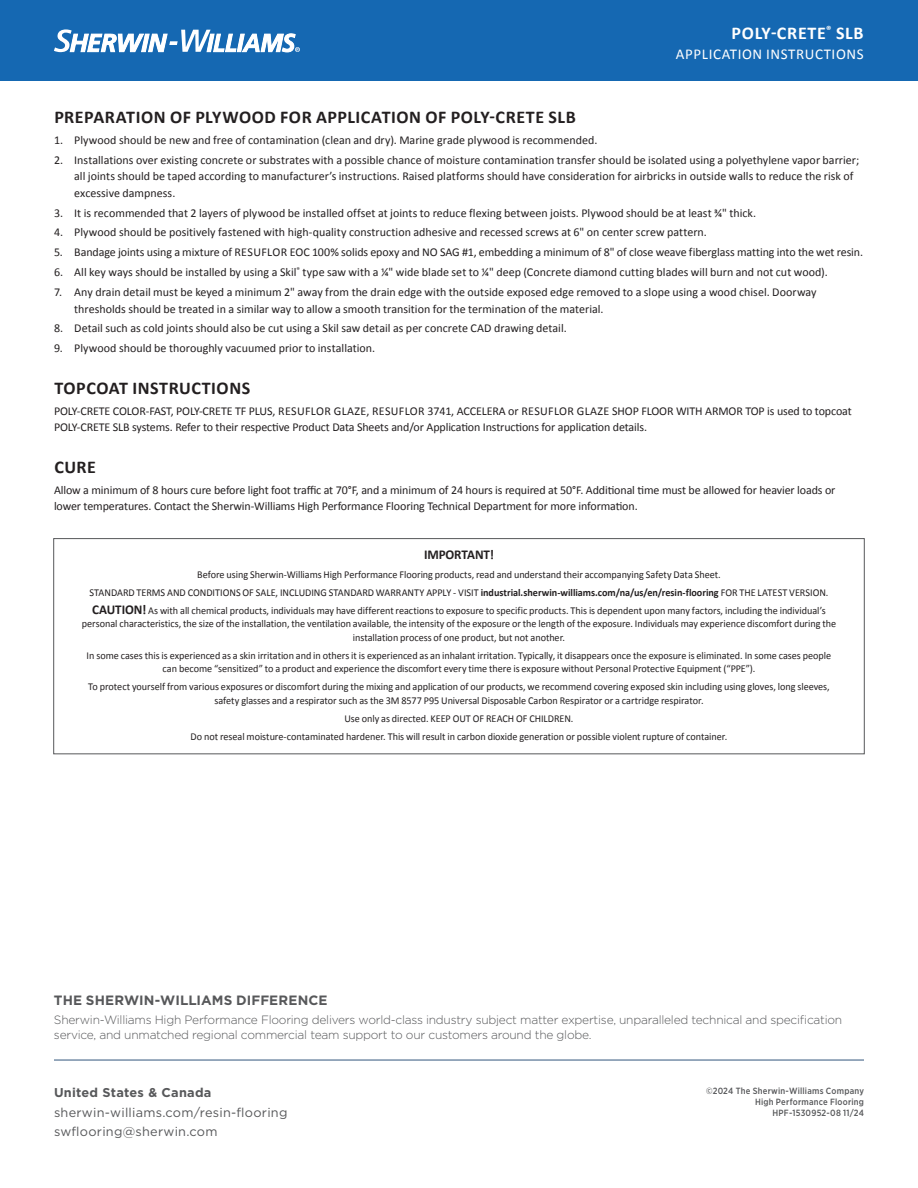
<style>
.page{position:relative;width:918px;height:1188px;background:#fff}
.page>*{position:absolute;margin:0;border:0;box-sizing:border-box;transform-origin:0 0}
.Subhead{font:700 18px "Calibri";letter-spacing:.03em;color:#231f20}
.Product_Name_-_H1{font:700 18px "Calibri";letter-spacing:.04em;color:#fff}
.Application_Instructions{font:15px "Calibri";letter-spacing:.04em;color:#fff}
.t1{font:700 13.5px "Gotham";letter-spacing:.005em;color:#57585a}
.Table_Disclaimer{font:700 13.5px "Calibri";letter-spacing:-.01em;color:#231f20}
.t2{font:12.75px/19.5px "Gotham";letter-spacing:.02em;color:#57585a}
.t3{font:700 12.75px "Gotham";letter-spacing:.02em;color:#57585a}
.Body_Copy{font:12px/16.5px "Calibri";color:#231f20}
.t4{font:300 12px/15px "Gotham";letter-spacing:-.02em;color:#57585a}
.Table_Disclaimer-2{font:10.5px/13.5px "Calibri";letter-spacing:-.005em;color:#231f20;text-align:center}
.Copyright{font:500 9px/10.8px "Gotham Narrow";letter-spacing:.025em;color:#57585a;text-align:right}
.s1{font-weight:700}
.s2{font-weight:700;font-size:13.5px}
</style>
<div class="page">
<div style="left:0;top:0;width:918px;height:80px;background:#1568b2"></div>
<svg style="left:54px;top:29px;width:246px;height:24px"></svg>
<hr style="left:54px;top:1059px;width:810px;height:2px;background:#768ea8">
<div style="left:53px;top:538px;width:812px;height:216px;border:1px solid #57585a"></div>
<p class="Product_Name_-_H1" style="left:732px;top:22px;width:134px">POLY-CRETE<sup>®</sup> SLB</p>
<p class="Application_Instructions" style="left:676px;top:44px;width:189px">APPLICATION INSTRUCTIONS</p>
<p class="Subhead" style="left:54px;top:105px;width:523px">PREPARATION OF PLYWOOD FOR APPLICATION OF POLY-CRETE SLB</p>
<p class="Body_Copy" style="left:54px;top:132px;width:545px">1. Plywood should be new and free of contamination (clean and dry). Marine grade plywood is recommended.</p>
<p class="Body_Copy" style="left:74px;top:152px;width:787px;text-indent:-20px">2. Installations over existing concrete or substrates with a possible chance of moisture contamination transfer should be isolated using a polyethylene vapor barrier; all joints should be taped according to manufacturer’s instructions. Raised platforms should have consideration for airbricks in outside walls to reduce the risk of excessive dampness.</p>
<p class="Body_Copy" style="left:54px;top:204px;width:704px">3. It is recommended that 2 layers of plywood be installed offset at joints to reduce flexing between joists. Plywood should be at least ¾" thick.</p>
<p class="Body_Copy" style="left:54px;top:224px;width:654px">4. Plywood should be positively fastened with high-quality construction adhesive and recessed screws at 6" on center screw pattern.</p>
<p class="Body_Copy" style="left:54px;top:244px;width:811px">5. Bandage joints using a mixture of RESUFLOR EOC 100% solids epoxy and NO SAG #1, embedding a minimum of 8" of close weave fiberglass matting into the wet resin.</p>
<p class="Body_Copy" style="left:54px;top:264px;width:775px">6. All key ways should be installed by using a Skil<sup>®</sup> type saw with a ¼" wide blade set to ¼" deep (Concrete diamond cutting blades will burn and not cut wood).</p>
<p class="Body_Copy" style="left:74px;top:284px;width:744px;text-indent:-20px">7. Any drain detail must be keyed a minimum 2" away from the drain edge with the outside exposed edge removed to a slope using a wood chisel. Doorway thresholds should be treated in a similar way to allow a smooth transition for the termination of the material.</p>
<p class="Body_Copy" style="left:54px;top:320px;width:514px">8. Detail such as cold joints should also be cut using a Skil saw detail as per concrete CAD drawing detail.</p>
<p class="Body_Copy" style="left:54px;top:340px;width:323px">9. Plywood should be thoroughly vacuumed prior to installation.</p>
<p class="Subhead" style="left:54px;top:376px;width:197px">TOPCOAT INSTRUCTIONS</p>
<p class="Body_Copy" style="left:54px;top:403px;width:799px">POLY-CRETE COLOR-FAST, POLY-CRETE TF PLUS, RESUFLOR GLAZE, RESUFLOR 3741, ACCELERA or RESUFLOR GLAZE SHOP FLOOR WITH ARMOR TOP is used to topcoat<br>POLY-CRETE SLB systems. Refer to their respective Product Data Sheets and/or Application Instructions for application details.</p>
<p class="Subhead" style="left:54px;top:455px;width:43px">CURE</p>
<p class="Body_Copy" style="left:54px;top:481px;width:783px">Allow a minimum of 8 hours cure before light foot traffic at 70°F, and a minimum of 24 hours is required at 50°F. Additional time must be allowed for heavier loads or lower temperatures. Contact the Sherwin-Williams High Performance Flooring Technical Department for more information.</p>
<p class="Table_Disclaimer" style="left:424px;top:546px;width:71px">IMPORTANT!</p>
<p class="Table_Disclaimer-2" style="left:197px;top:567px;width:525px">Before using Sherwin-Williams High Performance Flooring products, read and understand their accompanying Safety Data Sheet.</p>
<p class="Table_Disclaimer-2" style="left:89px;top:585px;width:741px">STANDARD TERMS AND CONDITIONS OF SALE, INCLUDING STANDARD WARRANTY APPLY - VISIT <span class="s1">industrial.sherwin-williams.com/na/us/en/resin-flooring</span> FOR THE LATEST VERSION.</p>
<p class="Table_Disclaimer-2" style="left:82px;top:604px;width:756px"><span class="s2">CAUTION!</span> As with all chemical products, individuals may have different reactions to exposure to specific products. This is dependent upon many factors, including the individual’s personal characteristics, the size of the installation, the ventilation available, the intensity of the exposure or the length of the exposure. Individuals may experience discomfort during the installation process of one product, but not another.</p>
<p class="Table_Disclaimer-2" style="left:87px;top:649px;width:746px">In some cases this is experienced as a skin irritation and in others it is experienced as an inhalant irritation. Typically, it disappears once the exposure is eliminated. In some cases people can become “sensitized” to a product and experience the discomfort every time there is exposure without Personal Protective Equipment (“PPE”).</p>
<p class="Table_Disclaimer-2" style="left:88px;top:680px;width:743px">To protect yourself from various exposures or discomfort during the mixing and application of our products, we recommend covering exposed skin including using gloves, long sleeves, safety glasses and a respirator such as the 3M 8577 P95 Universal Disposable Carbon Respirator or a cartridge respirator.</p>
<p class="Table_Disclaimer-2" style="left:344px;top:712px;width:231px">Use only as directed. KEEP OUT OF REACH OF CHILDREN.</p>
<p class="Table_Disclaimer-2" style="left:191px;top:730px;width:538px">Do not reseal moisture-contaminated hardener. This will result in carbon dioxide generation or possible violent rupture of container.</p>
<p class="t1" style="left:54px;top:991px;width:275px">THE SHERWIN-WILLIAMS DIFFERENCE</p>
<p class="t4" style="left:54px;top:1012px;width:790px">Sherwin-Williams High Performance Flooring delivers world-class industry subject matter expertise, unparalleled technical and specification service, and unmatched regional commercial team support to our customers around the globe.</p>
<p class="t3" style="left:54px;top:1084px;width:159px">United States &amp; Canada</p>
<p class="t2" style="left:54px;top:1102px;width:235px">sherwin-williams.com/resin-flooring swflooring@sherwin.com</p>
<p class="Copyright" style="left:706px;top:1086px;width:159px">©2024 The Sherwin-Williams Company</p>
<p class="Copyright" style="left:755px;top:1097px;width:110px">High Performance Flooring<br>HPF-1530952-08 11/24</p>
</div>
